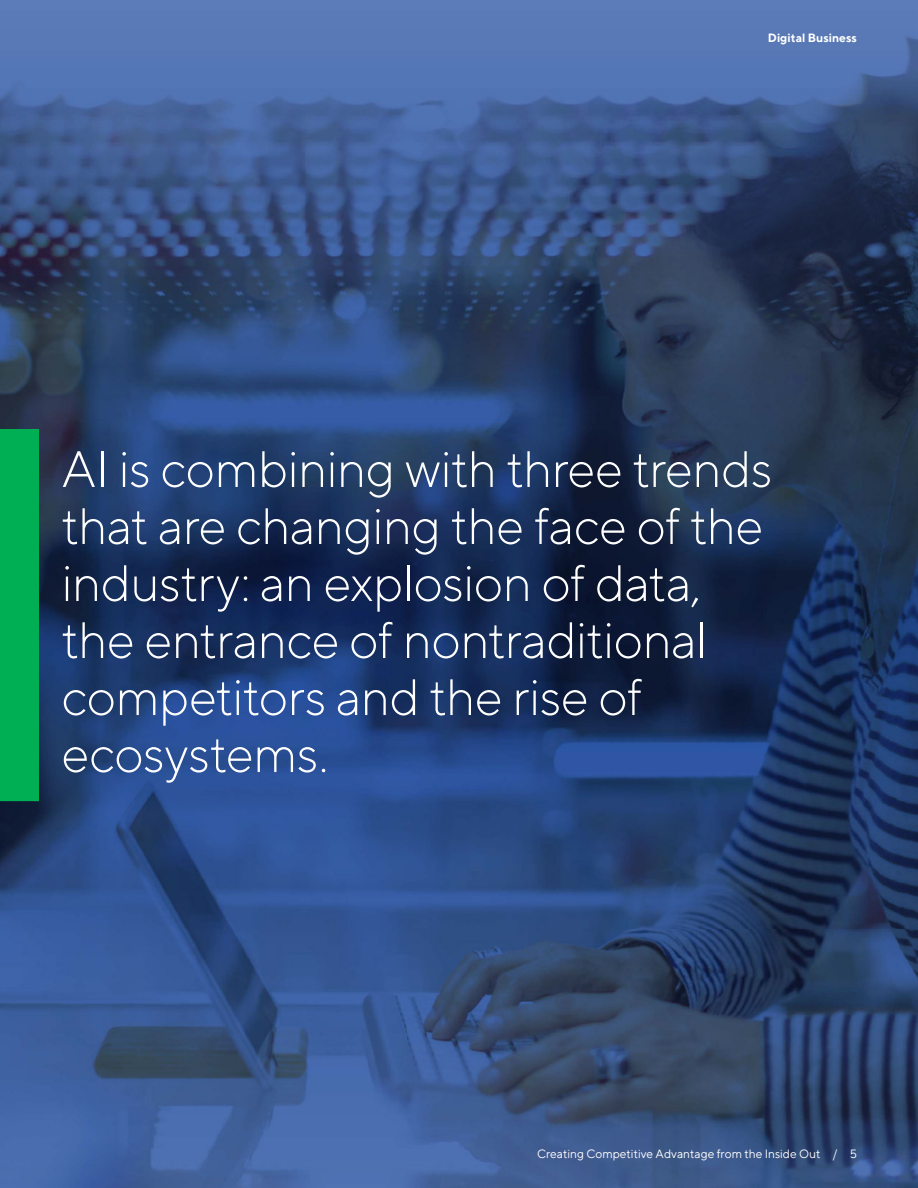
<style>
.page{position:relative;width:918px;height:1188px;background:#fff}
.page>*{position:absolute;margin:0;border:0;box-sizing:border-box;transform-origin:0 0}
.t1{font:300 51px/57px "TT Norms";letter-spacing:-.015em;color:#fff}
.t2{font:12px "TT Norms";color:#fff}
.t3{font:700 12px "TT Norms";color:#fff}
</style>
<div class="page">
<img style="left:0;top:0;width:918px;height:1188px">
<div style="left:0;top:429px;width:39px;height:372px;background:#00af54"></div>
<p class="t3" style="left:768px;top:30px;width:91px">Digital Business</p>
<p class="t1" style="left:62px;top:439px;width:713px">AI is combining with three trends that are changing the face of the industry: an explosion of data, the entrance of nontraditional competitors and the rise of ecosystems.</p>
<p class="t2" style="left:537px;top:1146px;width:321px">Creating Competitive Advantage from the Inside Out / 5</p>
</div>
